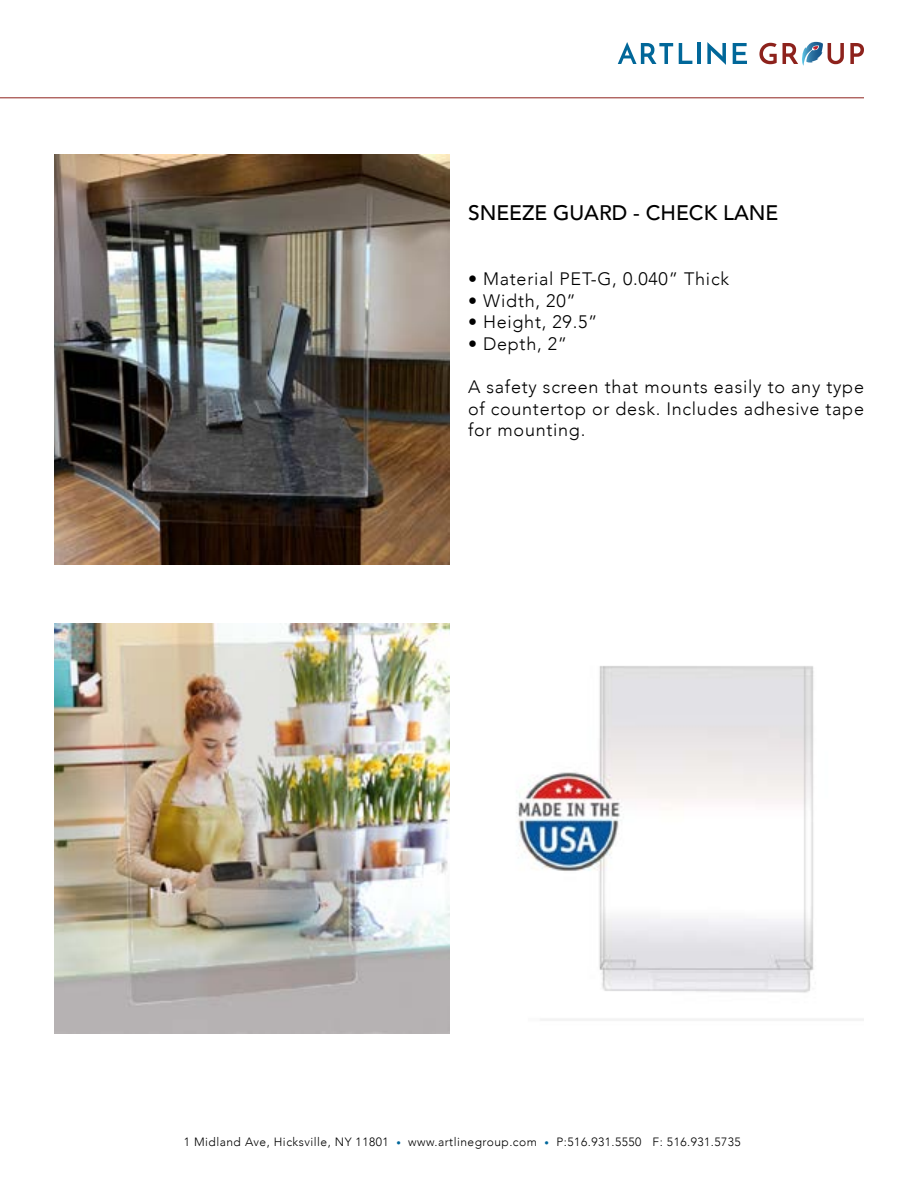
<style>
.page{position:relative;width:918px;height:1188px;background:#fff}
.page>*{position:absolute;margin:0;border:0;box-sizing:border-box;transform-origin:0 0}
.t1{font:500 21px "Avenir";color:#000}
.t2{font:300 18px/21.6px "Avenir";letter-spacing:.04em;color:#000;text-align:justify}
.t3{font:300 12px "Avenir";letter-spacing:.04em;color:#000}
.s1{font-size:9px;color:#00679b}
</style>
<div class="page">
<svg style="left:618px;top:42px;width:55px;height:22px"></svg>
<svg style="left:679px;top:43px;width:13px;height:21px"></svg>
<hr style="left:697px;top:43px;width:4px;height:21px;background:#016799">
<svg style="left:707px;top:42px;width:19px;height:23px"></svg>
<svg style="left:733px;top:43px;width:14px;height:21px"></svg>
<svg style="left:759px;top:43px;width:18px;height:21px"></svg>
<svg style="left:850px;top:43px;width:14px;height:21px"></svg>
<svg style="left:783px;top:42px;width:61px;height:24px"></svg>
<img style="left:54px;top:154px;width:396px;height:411px">
<img style="left:54px;top:623px;width:396px;height:411px">
<img style="left:516px;top:666px;width:348px;height:355px">
<hr style="left:0;top:97px;width:864px;height:1px;background:#8e231d">
<p class="t1" style="left:468px;top:195px;width:312px">SNEEZE GUARD - CHECK LANE</p>
<p class="t2" style="left:468px;top:268px;width:263px">• Material PET-G, 0.040” Thick</p>
<p class="t2" style="left:468px;top:290px;width:109px">• Width, 20”</p>
<p class="t2" style="left:468px;top:311px;width:131px">• Height, 29.5”</p>
<p class="t2" style="left:468px;top:333px;width:101px">• Depth, 2”</p>
<p class="t2" style="left:468px;top:376px;width:398px">A safety screen that mounts easily to any type of countertop or desk. Includes adhesive tape for mounting.</p>
<p class="t3" style="left:184px;top:1135px;width:559px">1 Midland Ave, Hicksville, NY 11801 <span class="s1">•</span> www.artlinegroup.com <span class="s1">•</span> P:516.931.5550 F: 516.931.5735</p>
</div>
